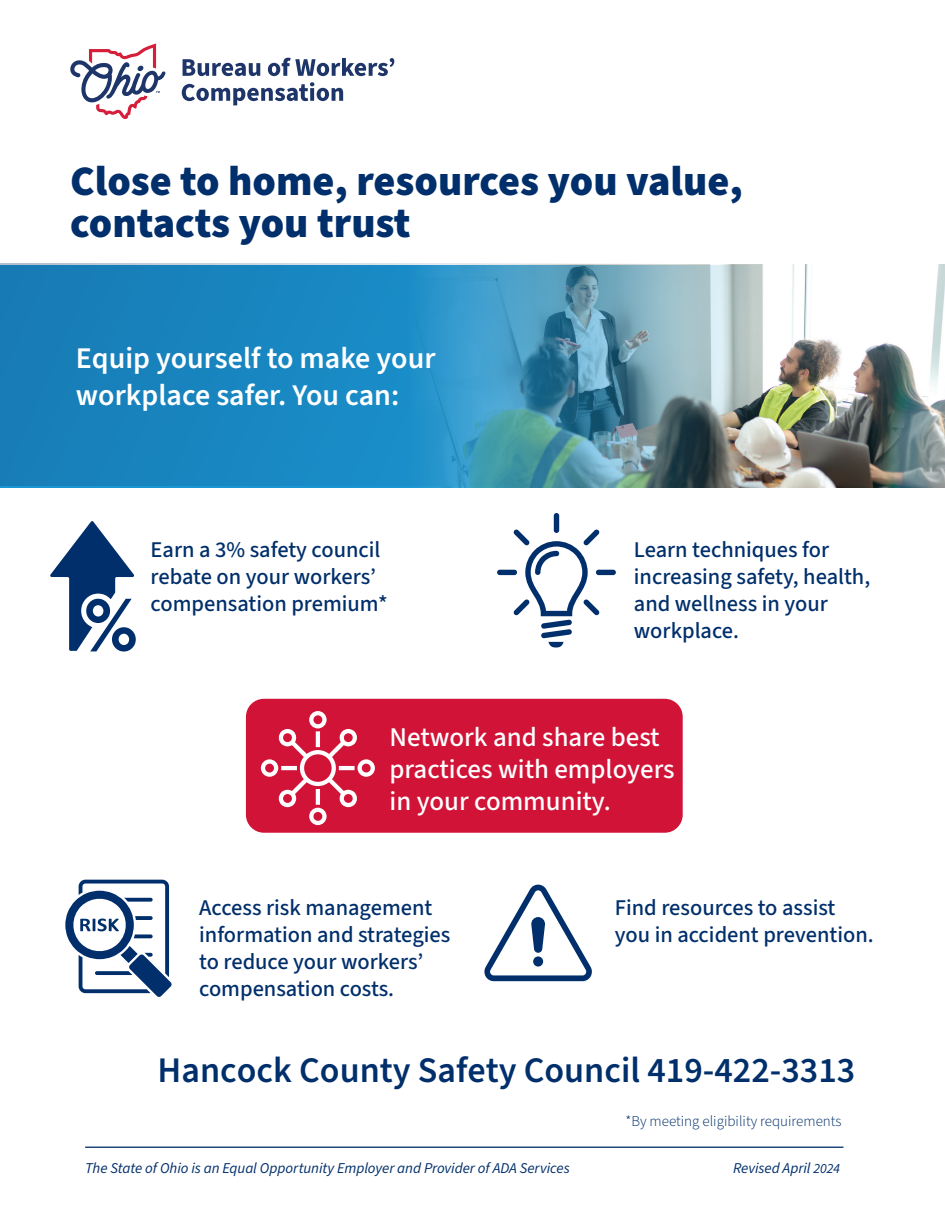
<style>
.page{position:relative;width:945px;height:1215px;background:#fff}
.page>*{position:absolute;margin:0;border:0;box-sizing:border-box;transform-origin:0 0}
.t1{font:900 42px/42px "Source Sans 3";color:#002f6b}
.t2{font:600 36px "Source Sans 3";color:#002f6b}
.t3{font:600 30px/37.8px "Source Sans 3";color:#fff}
.t4{font:500 27px/32.4px "Source Sans 3";color:#fff}
.t5{font:500 22.5px/27px "Source Sans 3";color:#002f6b}
.t6{font:italic 15px "Source Sans 3";letter-spacing:-.005em;color:#002f6b}
.t7{font:300 15px "Source Sans 3";color:#002f6b}
.s1{font-size:14.1px}
</style>
<div class="page">
<div style="left:246px;top:699px;width:437px;height:134px;background:#d11337;border-radius:18px"></div>
<svg style="left:261px;top:711px;width:114px;height:114px"></svg>
<svg style="left:484px;top:885px;width:108px;height:96px"></svg>
<div style="left:533px;top:956px;width:10px;height:11px;background:#002f6b;border-radius:50%"></div>
<svg style="left:65px;top:880px;width:107px;height:117px"></svg>
<svg style="left:50px;top:521px;width:86px;height:131px"></svg>
<svg style="left:183px;top:59px;width:77px;height:17px"></svg>
<svg style="left:268px;top:58px;width:126px;height:18px"></svg>
<svg style="left:182px;top:82px;width:161px;height:23px"></svg>
<svg style="left:70px;top:43px;width:96px;height:76px"></svg>
<hr style="left:85px;top:1147px;width:758px;height:1px;background:#144074">
<div style="left:0;top:263px;width:940px;height:222px;background:#1884be"></div>
<img style="left:409px;top:265px;width:536px;height:222px">
<svg style="left:497px;top:513px;width:119px;height:135px"></svg>
<h1 class="t1" style="left:70px;top:160px;width:674px">Close to home, resources you value, contacts you trust</h1>
<h3 class="t3" style="left:76px;top:339px;width:361px">Equip yourself to make your workplace safer. You can:</h3>
<p class="t5" style="left:151px;top:536px;width:239px">Earn a 3% safety council rebate on your workers’ compensation premium*</p>
<p class="t5" style="left:634px;top:536px;width:238px">Learn techniques for increasing safety, health, and wellness in your workplace.</p>
<p class="t4" style="left:389px;top:720px;width:287px">Network and share best practices with employers in your community.</p>
<p class="t5" style="left:199px;top:895px;width:253px">Access risk management information and strategies to reduce your workers’ compensation costs.</p>
<p class="t5" style="left:615px;top:894px;width:260px">Find resources to assist you in accident prevention.</p>
<h2 class="t2" style="left:158px;top:1047px;width:699px">Hancock County Safety Council 419-422-3313</h2>
<p class="t7" style="left:626px;top:1112px;width:217px">*By meeting eligibility requirements</p>
<p class="t6" style="left:85px;top:1158px;width:486px">The State of Ohio is an Equal Opportunity Employer and Provider of ADA Services</p>
<p class="t6" style="left:733px;top:1158px;width:108px">Revised April <span class="s1">2024</span></p>
</div>
